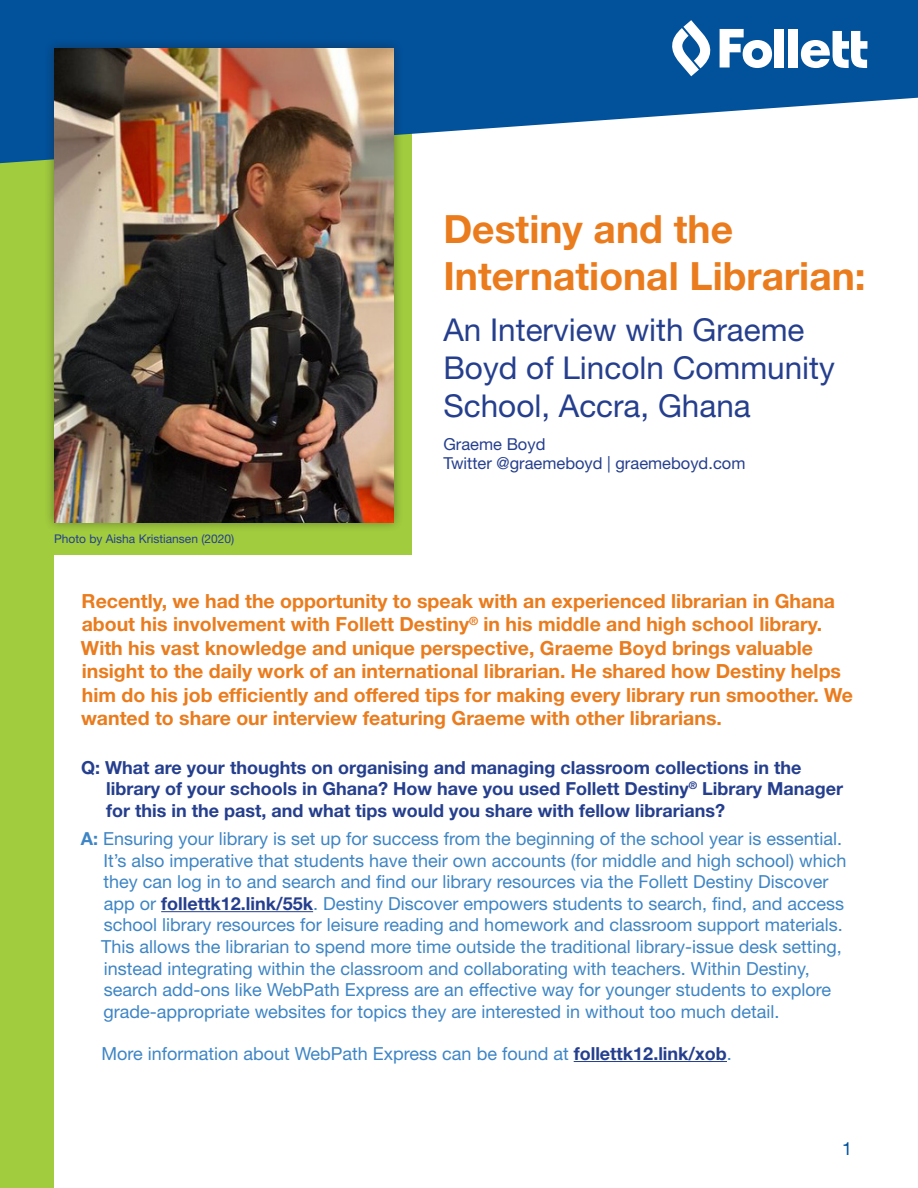
<style>
.page{position:relative;width:918px;height:1188px;background:#fff}
.page>*{position:absolute;margin:0;border:0;box-sizing:border-box;transform-origin:0 0}
.t1{font:700 39px/46.8px "Helvetica Neue LT Std";color:#ea7c1d}
.t2{font:31.5px/37.8px "Helvetica Neue LT Std";color:#253f8e}
.t3{font:700 19.5px/23.4px "Helvetica Neue LT Std";color:#ea7c1d}
.t4{font:18px/21.6px "Helvetica Neue LT Std";color:#3e85c5}
.t5{font:700 18px/21.6px "Helvetica Neue LT Std";color:#253f8e}
.t6{font:18px "Helvetica Neue LT Std";color:#01519b}
.t7{font:16.5px/19.5px "Helvetica Neue LT Std";color:#253f8e}
.t8{font:12px "Helvetica Neue LT Std";color:#253f8e}
.s1{font-weight:700}
.s2{font-weight:700;color:#253f8e}
</style>
<div class="page">
<hr style="left:161px;top:911px;width:152px;height:1px;background:#253f8e">
<hr style="left:574px;top:1061px;width:153px;height:1px;background:#253f8e">
<div style="left:0;top:96px;width:53px;height:1092px;background:#a1cc3e"></div>
<div style="left:26px;top:45px;width:385px;height:510px;background:#a1cc3e"></div>
<svg style="left:0;top:0;width:918px;height:163px;fill:#01519b"></svg>
<div style="left:44px;top:38px;width:360px;height:494px;background:#231f20;opacity:.45"></div>
<img style="left:54px;top:48px;width:340px;height:475px">
<svg style="left:720px;top:29px;width:52px;height:39px"></svg>
<div style="left:775px;top:29px;width:9px;height:38px;background:#fff"></div>
<div style="left:789px;top:29px;width:9px;height:38px;background:#fff"></div>
<svg style="left:801px;top:31px;width:66px;height:37px"></svg>
<svg style="left:672px;top:20px;width:41px;height:56px"></svg>
<p class="t8" style="left:54px;top:532px;width:182px">Photo by Aisha Kristiansen (2020)</p>
<p class="t1" style="left:443px;top:205px;width:424px">Destiny and the<br>International Librarian:</p>
<p class="t2" style="left:443px;top:311px;width:393px">An Interview with Graeme<br>Boyd of Lincoln Community<br>School, Accra, Ghana</p>
<p class="t7" style="left:443px;top:434px;width:303px">Graeme Boyd<br>Twitter @graemeboyd | graemeboyd.com</p>
<p class="t3" style="left:81px;top:589px;width:774px">Recently, we had the opportunity to speak with an experienced librarian in Ghana about his involvement with Follett Destiny<sup>®</sup> in his middle and high school library.<br>With his vast knowledge and unique perspective, Graeme Boyd brings valuable insight to the daily work of an international librarian. He shared how Destiny helps him do his job efficiently and offered tips for making every library run smoother. We wanted to share our interview featuring Graeme with other librarians.</p>
<p class="t5" style="left:106px;top:756px;width:739px;text-indent:-25px">Q: What are your thoughts on organising and managing classroom collections in the library of your schools in Ghana? How have you used Follett Destiny<sup>®</sup> Library Manager for this in the past, and what tips would you share with fellow librarians?</p>
<p class="t4" style="left:101px;top:828px;width:747px;text-indent:-20px"><span class="s1">A:</span> Ensuring your library is set up for success from the beginning of the school year is essential.<br>It’s also imperative that students have their own accounts (for middle and high school) which they can log in to and search and find our library resources via the Follett Destiny Discover app or <span class="s2">follettk12.link/55k</span>. Destiny Discover empowers students to search, find, and access school library resources for leisure reading and homework and classroom support materials.<br>This allows the librarian to spend more time outside the traditional library-issue desk setting, instead integrating within the classroom and collaborating with teachers. Within Destiny, search add-ons like WebPath Express are an effective way for younger students to explore grade-appropriate websites for topics they are interested in without too much detail.</p>
<p class="t4" style="left:102px;top:1042px;width:632px">More information about WebPath Express can be found at <span class="s2">follettk12.link/xob</span>.</p>
<p class="t6" style="left:842px;top:1138px;width:12px">1</p>
</div>
